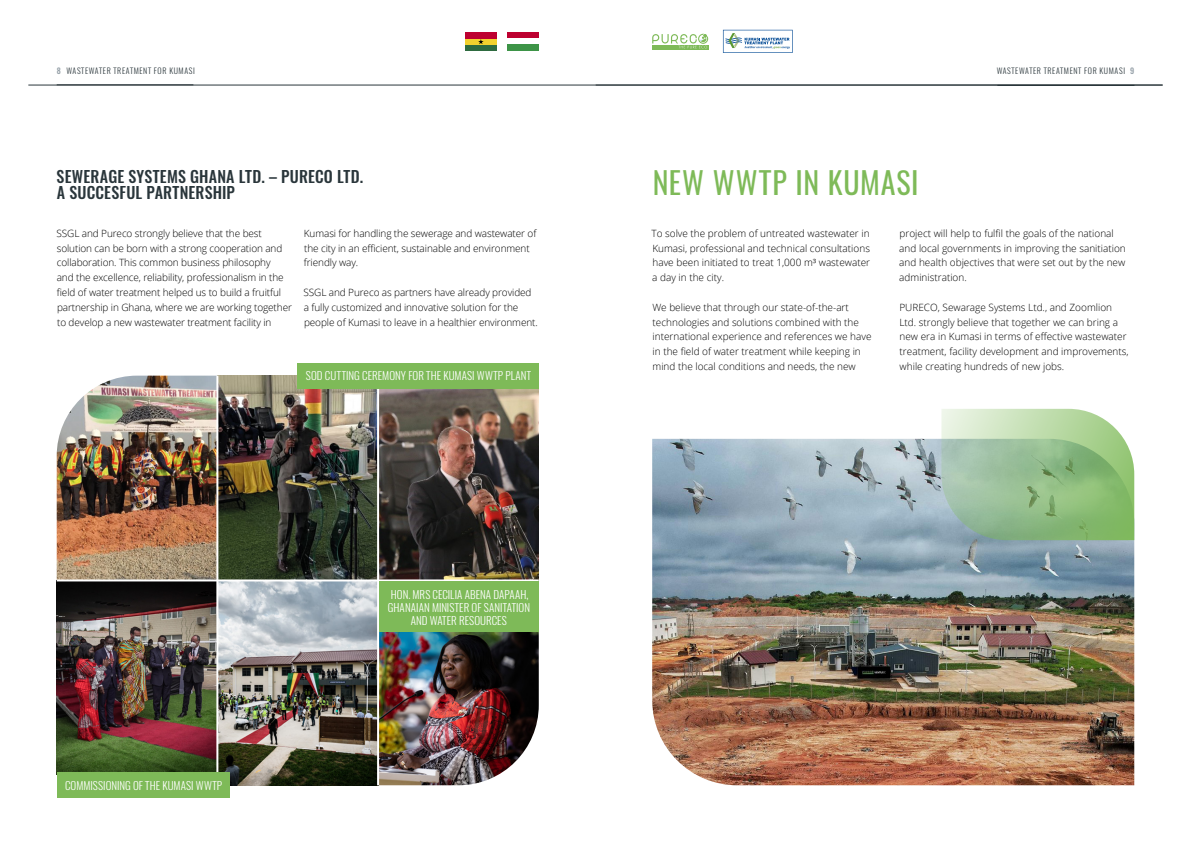
<style>
.page{position:relative;width:1191px;height:842px;background:#fff}
.page>*{position:absolute;margin:0;border:0;box-sizing:border-box;transform-origin:0 0}
.t1{font:30px "Oswald";letter-spacing:.025em;color:#7eba58}
.t2{font:500 16px/16.2px "Oswald";letter-spacing:.01em;color:#2a363b}
.t3{font:300 11px/13px "Oswald";letter-spacing:.005em;color:#fff;text-align:center}
.t4{font:300 10px/14.8px "Open Sans";color:#000}
.t5{font:300 8px "Oswald";letter-spacing:.075em;color:#2a363b}
.s1{font-weight:500;color:#949fa7}
</style>
<div class="page">
<hr style="left:28px;top:85px;width:567px;height:1px;background:#2a363b">
<hr style="left:57px;top:84px;width:136px;height:1px;background:#2a363b">
<div style="left:465px;top:45px;width:32px;height:6px;background:#2e6b40"></div>
<div style="left:465px;top:39px;width:32px;height:6px;background:#f2d12e"></div>
<div style="left:465px;top:32px;width:32px;height:7px;background:#bd0030"></div>
<svg style="left:478px;top:39px;width:5px;height:5px"></svg>
<svg style="left:507px;top:32px;width:32px;height:6px"></svg>
<svg style="left:507px;top:44px;width:32px;height:1px"></svg>
<div style="left:507px;top:45px;width:32px;height:6px;background:#3d9447"></div>
<svg style="left:652px;top:48px;width:56px;height:2px"></svg>
<svg style="left:652px;top:34px;width:56px;height:14px"></svg>
<svg style="left:723px;top:30px;width:69px;height:23px"></svg>
<img style="left:652px;top:439px;width:482px;height:346px">
<hr style="left:595px;top:85px;width:567px;height:1px;background:#2a363b">
<svg style="left:941px;top:409px;width:193px;height:131px;background:#a1c598"></svg>
<img style="left:57px;top:376px;width:159px;height:396px">
<img style="left:218px;top:376px;width:159px;height:409px">
<img style="left:379px;top:388px;width:160px;height:397px">
<hr style="left:57px;top:579px;width:482px;height:2px;background:#fff">
<div style="left:298px;top:363px;width:241px;height:25px;background:#7eba58"></div>
<div style="left:57px;top:772px;width:173px;height:26px;background:#7eba58"></div>
<div style="left:379px;top:581px;width:160px;height:50px;background:#7eba58"></div>
<p class="t5" style="left:57px;top:64px;width:140px"><span class="s1">8</span> WASTEWATER TREATMENT FOR KUMASI</p>
<p class="t5" style="left:996px;top:64px;width:139px">WASTEWATER TREATMENT FOR KUMASI <span class="s1">9</span></p>
<h2 class="t2" style="left:57px;top:169px;width:308px">SEWERAGE SYSTEMS GHANA LTD. – PURECO LTD.<br>A SUCCESFUL PARTNERSHIP</h2>
<p class="t4" style="left:57px;top:226px;width:237px">SSGL and Pureco strongly believe that the best solution can be born with a strong cooperation and collaboration. This common business philosophy<br>and the excellence, reliability, professionalism in the field of water treatment helped us to build a fruitful partnership in Ghana, where we are working together to develop a new wastewater treatment facility in</p>
<p class="t4" style="left:304px;top:226px;width:234px">Kumasi for handling the sewerage and wastewater of the city in an efficient, sustainable and environment friendly way.</p>
<p class="t4" style="left:303px;top:285px;width:234px">SSGL and Pureco as partners have already provided a fully customized and innovative solution for the people of Kumasi to leave in a healthier environment.</p>
<p class="t3" style="left:306px;top:368px;width:227px">SOD CUTTING CEREMONY FOR THE KUMASI WWTP PLANT</p>
<p class="t3" style="left:65px;top:777px;width:159px">COMMISSIONING OF THE KUMASI WWTP</p>
<p class="t3" style="left:388px;top:586px;width:144px">HON. MRS CECILIA ABENA DAPAAH,<br>GHANAIAN MINISTER OF SANITATION<br>AND WATER RESOURCES</p>
<h1 class="t1" style="left:653px;top:156px;width:267px">NEW WWTP IN KUMASI</h1>
<p class="t4" style="left:651px;top:226px;width:220px;text-align:justify">To solve the problem of untreated wastewater in Kumasi, professional and technical consultations have been initiated to treat 1,000 m³ wastewater a day in the city.</p>
<p class="t4" style="left:652px;top:300px;width:221px">We believe that through our state-of-the-art technologies and solutions combined with the international experience and references we have in the field of water treatment while keeping in mind the local conditions and needs, the new</p>
<p class="t4" style="left:899px;top:226px;width:228px">project will help to fulfil the goals of the national and local governments in improving the sanitiation and health objectives that were set out by the new administration.</p>
<p class="t4" style="left:899px;top:300px;width:231px">PURECO, Sewarage Systems Ltd., and Zoomlion Ltd. strongly believe that together we can bring a new era in Kumasi in terms of effective wastewater treatment, facility development and improvements, while creating hundreds of new jobs.</p>
</div>
